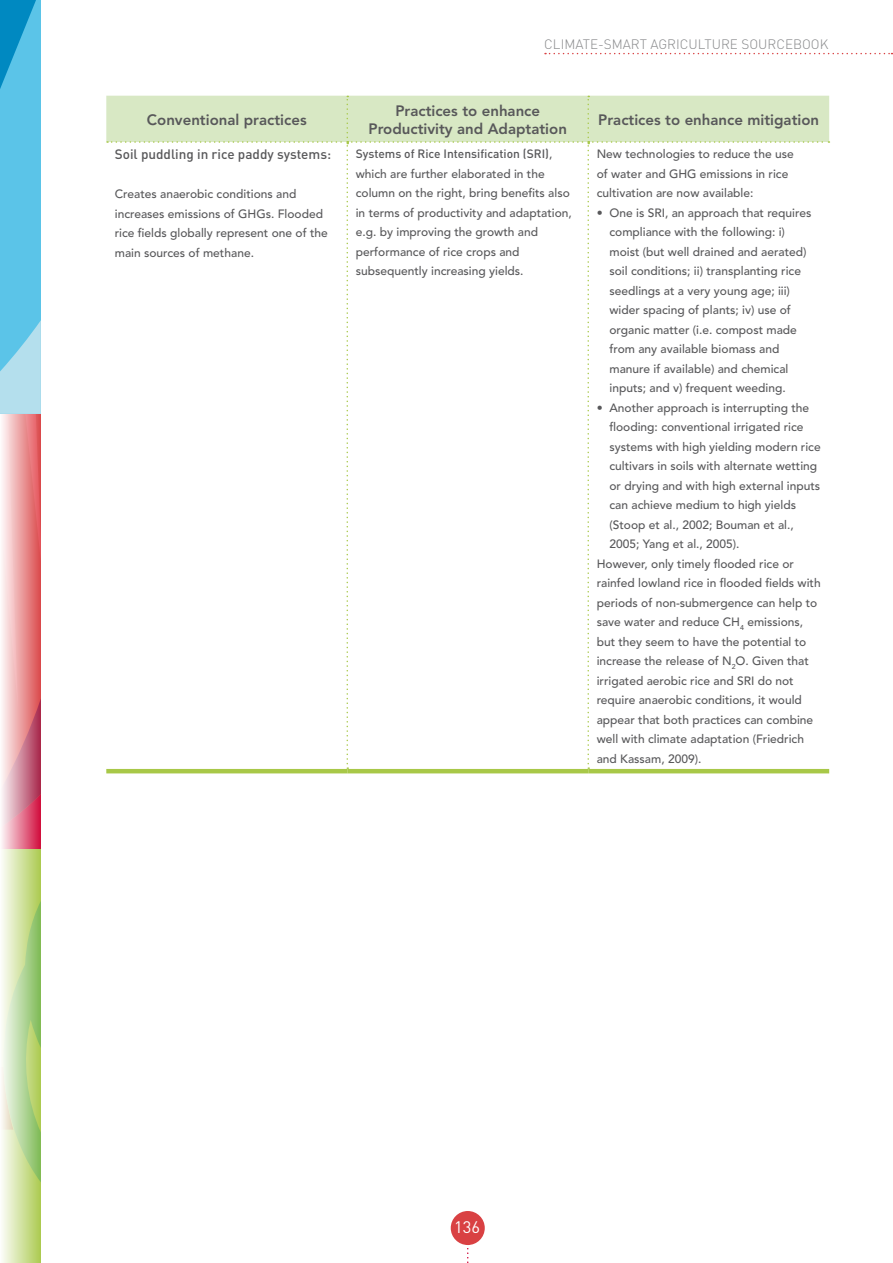
<style>
.page{position:relative;width:893px;height:1263px;background:#fff}
.page>*{position:absolute;margin:0;border:0;box-sizing:border-box;transform-origin:0 0}
.t1{font:16.5px "DIN Pro";color:#fff}
.t2{font:800 15px/18px "Avenir LT Std";color:#58585a;text-align:center}
.t3{font:300 13.5px "DIN Pro";color:#87888a}
.t4{font:500 13.5px "DIN Pro";color:#58585a}
.t5{font:500 12px/19.5px "Avenir LT Std";color:#58585a}
.t6{font:500 12px "DIN Pro";color:#58585a}
.s1{font-family:"Avenir LT Std"}
</style>
<div class="page">
<svg style="left:467px;top:1248px;width:2px;height:15px"></svg>
<div style="left:451px;top:1211px;width:34px;height:34px;background:#d94143;border-radius:50%"></div>
<div style="left:0;top:0;width:41px;height:414px;background:#5bc4e8"></div>
<svg style="left:0;top:0;width:36px;height:89px"></svg>
<svg style="left:0;top:320px;width:41px;height:94px"></svg>
<svg style="left:545px;top:53px;width:347px;height:1px"></svg>
<svg style="left:2px;top:414px;width:39px;height:849px;background:#d8baa0"></svg>
<hr style="left:106px;top:769px;width:241px;height:4px;background:#a8c848">
<hr style="left:347px;top:769px;width:241px;height:4px;background:#a8c848">
<hr style="left:588px;top:769px;width:241px;height:4px;background:#a8c848">
<svg style="left:106px;top:96px;width:723px;height:673px"></svg>
<p class="t3" style="left:544px;top:35px;width:286px">CLIMATE-SMART AGRICULTURE SOURCEBOOK</p>
<p class="t2" style="left:147px;top:110px;width:161px">Conventional practices</p>
<p class="t2" style="left:369px;top:101px;width:200px">Practices to enhance<br>Productivity and Adaptation</p>
<p class="t2" style="left:598px;top:110px;width:222px">Practices to enhance mitigation</p>
<p class="t4" style="left:115px;top:145px;width:218px">Soil puddling in rice paddy systems:</p>
<p class="t5" style="left:115px;top:185px;width:214px">Creates anaerobic conditions and increases emissions of GHGs. Flooded rice fields globally represent one of the main sources of methane.</p>
<p class="t6" style="left:356px;top:146px;width:198px">Systems of Rice Intensification (SRI)<span class="s1">,</span></p>
<p class="t5" style="left:356px;top:164px;width:218px">which are further elaborated in the column on the right, bring benefits also in terms of productivity and adaptation, e.g. by improving the growth and performance of rice crops and subsequently increasing yields.</p>
<p class="t5" style="left:597px;top:144px;width:198px">New technologies to reduce the use of water and GHG emissions in rice cultivation are now available:</p>
<p class="t5" style="left:609px;top:203px;width:203px;text-indent:-13px">• One is SRI, an approach that requires compliance with the following: i) moist (but well drained and aerated) soil conditions; ii) transplanting rice seedlings at a very young age; iii) wider spacing of plants; iv) use of organic matter (i.e. compost made from any available biomass and manure if available) and chemical inputs; and v) frequent weeding.</p>
<p class="t5" style="left:597px;top:398px;width:214px">• Another approach is interrupting the</p>
<p class="t5" style="left:609px;top:417px;width:196px">flooding: conventional irrigated rice</p>
<p class="t5" style="left:609px;top:437px;width:213px">systems with high yielding modern rice</p>
<p class="t5" style="left:609px;top:456px;width:209px">cultivars in soils with alternate wetting</p>
<p class="t5" style="left:609px;top:476px;width:212px">or drying and with high external inputs</p>
<p class="t5" style="left:609px;top:495px;width:188px">can achieve medium to high yields</p>
<p class="t5" style="left:609px;top:515px;width:186px">(Stoop et al., 2002; Bouman et al.,</p>
<p class="t5" style="left:609px;top:534px;width:132px">2005; Yang et al., 2005).</p>
<p class="t5" style="left:597px;top:554px;width:199px">However, only timely flooded rice or</p>
<p class="t5" style="left:597px;top:573px;width:225px">rainfed lowland rice in flooded fields with</p>
<p class="t5" style="left:597px;top:593px;width:222px">periods of non-submergence can help to</p>
<p class="t5" style="left:597px;top:612px;width:208px">save water and reduce CH<sub>4</sub> emissions,</p>
<p class="t5" style="left:597px;top:632px;width:211px">but they seem to have the potential to</p>
<p class="t5" style="left:597px;top:651px;width:214px">increase the release of N<sub>2</sub>O. Given that</p>
<p class="t5" style="left:597px;top:671px;width:198px">irrigated aerobic rice and SRI do not</p>
<p class="t5" style="left:597px;top:690px;width:207px">require anaerobic conditions, it would</p>
<p class="t5" style="left:597px;top:710px;width:218px">appear that both practices can combine</p>
<p class="t5" style="left:597px;top:729px;width:209px">well with climate adaptation (Friedrich</p>
<p class="t5" style="left:597px;top:749px;width:106px">and Kassam, 2009).</p>
<h1 class="t1" style="left:454px;top:1216px;width:27px">136</h1>
</div>
